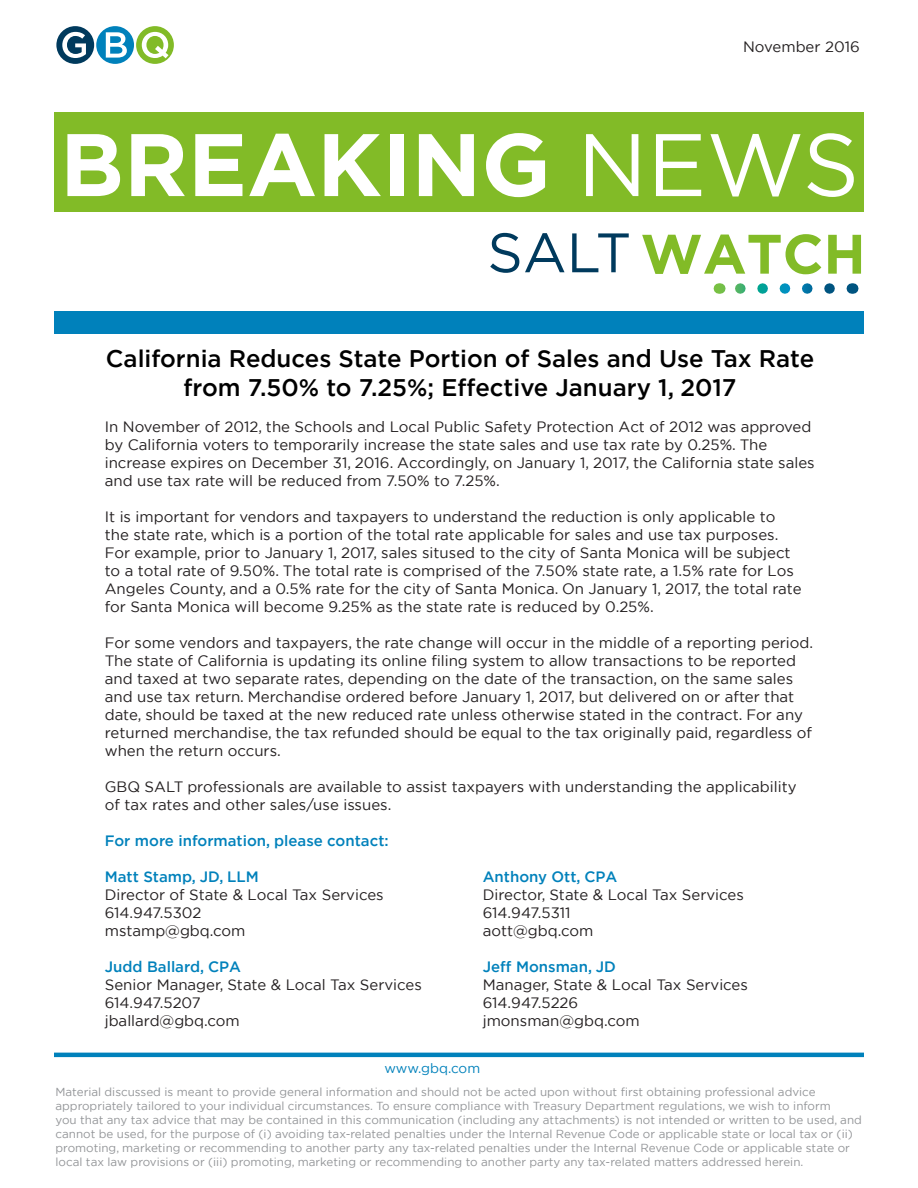
<style>
.page{position:relative;width:918px;height:1188px;background:#fff}
.page>*{position:absolute;margin:0;border:0;box-sizing:border-box;transform-origin:0 0}
.t1{font:700 88.5px "Gotham";color:#fff}
.t2{font:700 55.5px "Gotham";color:#82bb27}
.t3{font:500 24px/28.8px "Gotham";color:#000;text-align:center}
.t4{font:15px/18px "Gotham";color:#231f20}
.t5{font:500 15px "Gotham";color:#0081bb}
.t6{font:13.5px "Gotham";letter-spacing:-.005em;color:#0081bb}
.t7{font:11.7px/14px "Gotham";color:#939598}
.s1{font-weight:400}
.s2{font-weight:400;color:#003a5d}
</style>
<div class="page">
<div style="left:56px;top:26px;width:38px;height:38px;background:#003a5d;border-radius:50%"></div>
<svg style="left:62px;top:32px;width:24px;height:26px"></svg>
<div style="left:96px;top:26px;width:38px;height:38px;background:#0081bb;border-radius:50%"></div>
<svg style="left:106px;top:32px;width:21px;height:26px"></svg>
<div style="left:136px;top:26px;width:38px;height:38px;background:#82bb27;border-radius:50%"></div>
<svg style="left:142px;top:32px;width:27px;height:26px"></svg>
<hr style="left:54px;top:1053px;width:810px;height:4px;background:#0081bb">
<div style="left:54px;top:112px;width:810px;height:100px;background:#82bb27"></div>
<div style="left:54px;top:311px;width:810px;height:22px;background:#0081bb"></div>
<svg style="left:735px;top:283px;width:95px;height:11px"></svg>
<p class="t4" style="left:743px;top:38px;width:118px">November 2016</p>
<p class="t1" style="left:60px;top:106px;width:801px">BREAKING <span class="s1">NEWS</span></p>
<p class="t2" style="left:487px;top:217px;width:380px"><span class="s2">SALT</span> WATCH</p>
<p class="t3" style="left:106px;top:344px;width:710px">California Reduces State Portion of Sales and Use Tax Rate from 7.50% to 7.25%; Effective January 1, 2017</p>
<p class="t4" style="left:105px;top:417px;width:711px">In November of 2012, the Schools and Local Public Safety Protection Act of 2012 was approved by California voters to temporarily increase the state sales and use tax rate by 0.25%. The increase expires on December 31, 2016. Accordingly, on January 1, 2017, the California state sales and use tax rate will be reduced from 7.50% to 7.25%.</p>
<p class="t4" style="left:105px;top:507px;width:698px">It is important for vendors and taxpayers to understand the reduction is only applicable to the state rate, which is a portion of the total rate applicable for sales and use tax purposes.<br>For example, prior to January 1, 2017, sales sitused to the city of Santa Monica will be subject to a total rate of 9.50%. The total rate is comprised of the 7.50% state rate, a 1.5% rate for Los Angeles County, and a 0.5% rate for the city of Santa Monica. On January 1, 2017, the total rate for Santa Monica will become 9.25% as the state rate is reduced by 0.25%.</p>
<p class="t4" style="left:105px;top:633px;width:710px">For some vendors and taxpayers, the rate change will occur in the middle of a reporting period.<br>The state of California is updating its online filing system to allow transactions to be reported and taxed at two separate rates, depending on the date of the transaction, on the same sales and use tax return. Merchandise ordered before January 1, 2017, but delivered on or after that date, should be taxed at the new reduced rate unless otherwise stated in the contract. For any returned merchandise, the tax refunded should be equal to the tax originally paid, regardless of when the return occurs.</p>
<p class="t4" style="left:105px;top:777px;width:693px">GBQ SALT professionals are available to assist taxpayers with understanding the applicability of tax rates and other sales/use issues.</p>
<p class="t5" style="left:105px;top:831px;width:285px">For more information, please contact:</p>
<p class="t5" style="left:105px;top:867px;width:156px">Matt Stamp, JD, LLM</p>
<p class="t5" style="left:483px;top:867px;width:136px">Anthony Ott, CPA</p>
<p class="t4" style="left:105px;top:885px;width:280px">Director of State &amp; Local Tax Services</p>
<p class="t4" style="left:483px;top:885px;width:263px">Director, State &amp; Local Tax Services</p>
<p class="t4" style="left:105px;top:903px;width:98px">614.947.5302</p>
<p class="t4" style="left:483px;top:903px;width:89px">614.947.5311</p>
<p class="t4" style="left:105px;top:921px;width:142px">mstamp@gbq.com</p>
<p class="t4" style="left:483px;top:921px;width:112px">aott@gbq.com</p>
<p class="t5" style="left:105px;top:957px;width:138px">Judd Ballard, CPA</p>
<p class="t5" style="left:483px;top:957px;width:135px">Jeff Monsman, JD</p>
<p class="t4" style="left:105px;top:975px;width:319px">Senior Manager, State &amp; Local Tax Services</p>
<p class="t4" style="left:483px;top:975px;width:267px">Manager, State &amp; Local Tax Services</p>
<p class="t4" style="left:105px;top:993px;width:98px">614.947.5207</p>
<p class="t4" style="left:483px;top:993px;width:97px">614.947.5226</p>
<p class="t4" style="left:105px;top:1011px;width:137px">jballard@gbq.com</p>
<p class="t4" style="left:483px;top:1011px;width:159px">jmonsman@gbq.com</p>
<p class="t6" style="left:384px;top:1059px;width:97px">www.gbq.com</p>
<p class="t7" style="left:56px;top:1085px;width:762px">Material discussed is meant to provide general information and should not be acted upon without first obtaining professional advice</p>
<p class="t7" style="left:56px;top:1099px;width:777px">appropriately tailored to your individual circumstances. To ensure compliance with Treasury Department regulations, we wish to inform</p>
<p class="t7" style="left:56px;top:1113px;width:808px">you that any tax advice that may be contained in this communication (including any attachments) is not intended or written to be used, and cannot be used, for the purpose of (i) avoiding tax-related penalties under the Internal Revenue Code or applicable state or local tax or (ii) promoting, marketing or recommending to another party any tax-related penalties under the Internal Revenue Code or applicable state or local tax law provisions or (iii) promoting, marketing or recommending to another party any tax-related matters addressed herein.</p>
</div>
